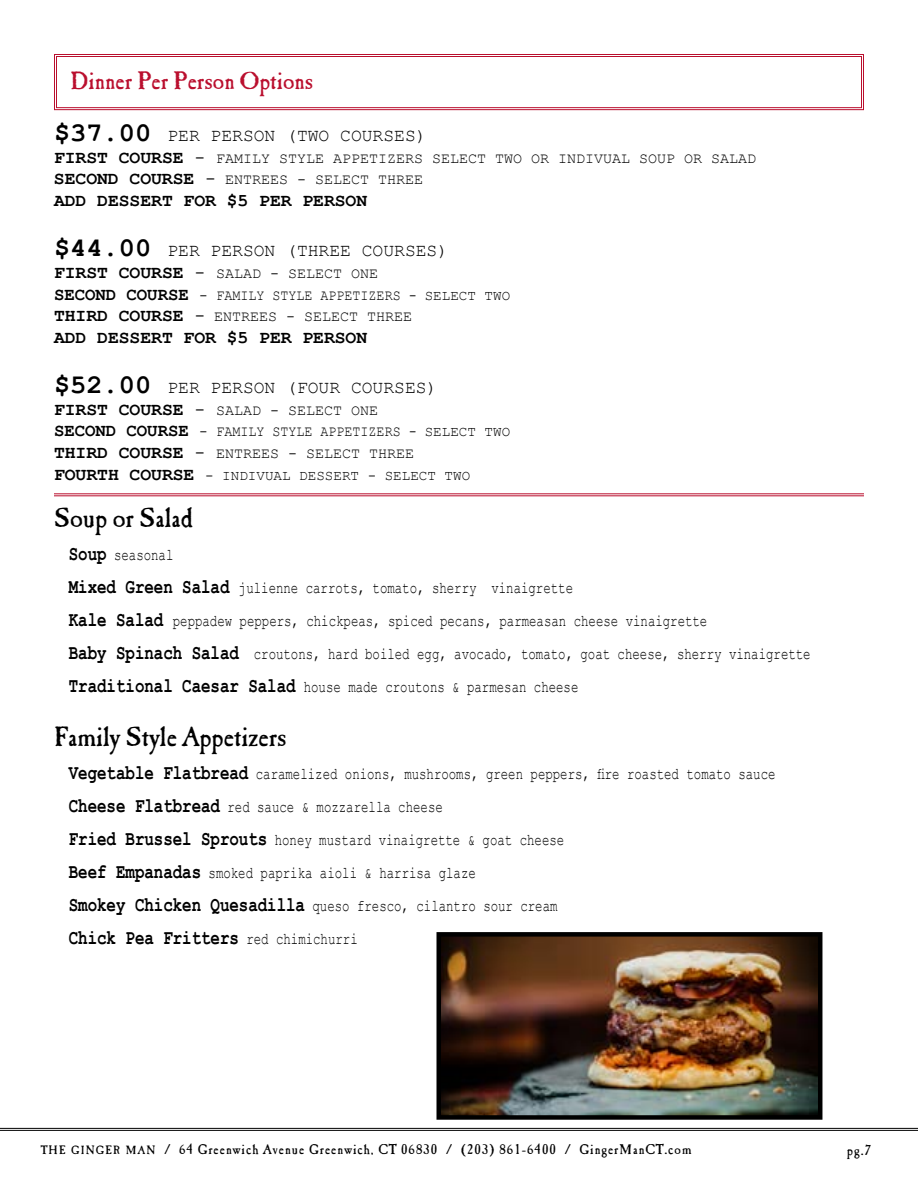
<style>
.page{position:relative;width:918px;height:1188px;background:#fff}
.page>*{position:absolute;margin:0;border:0;box-sizing:border-box;transform-origin:0 0}
.t1{font:27px "Caslon Antique";color:#000}
.t2{font:24px "Caslon Antique";color:#ba0f2e}
.t3{font:700 21px "Courier New";color:#000;scale:.75 1}
.t4{font:18px "Courier New";color:#000}
.t5{font:700 18px "Courier New";color:#000}
.t6{font:16.5px/33px "Courier New";color:#000;scale:.75 1}
.t7{font:15px/21.6px "Courier New";color:#000}
.t8{font:14.25px "Courier New";color:#000}
.t9{font:13.5px "Caslon Antique";letter-spacing:.075em;color:#000}
.s1{font-weight:700;font-size:27px}
.s2{font-weight:700;font-size:18px}
.s3{font-size:18px}
.s4{font-size:14.25px}
.s5{font-weight:700;font-size:21px}
.s6{font-weight:400;font-size:16.5px}
.s7{font-size:11.55px}
</style>
<div class="page">
<hr style="left:0;top:1128px;width:918px;height:1px;background:#000">
<hr style="left:0;top:1130px;width:918px;height:1px;background:#000">
<svg style="left:54px;top:54px;width:810px;height:57px"></svg>
<div style="left:56px;top:56px;width:806px;height:52px;border:1px solid #ba0f2e"></div>
<img style="left:441px;top:937px;width:376px;height:178px">
<div style="left:436px;top:932px;width:386px;height:188px;border:4px solid #000"></div>
<hr style="left:54px;top:493px;width:810px;height:1px;background:#ba0f2e">
<hr style="left:54px;top:495px;width:810px;height:1px;background:#ba0f2e">
<h2 class="t2" style="left:70px;top:65px;width:244px">Dinner Per Person Options</h2>
<p class="t4" style="left:54px;top:124px;width:374px"><span class="s1">$37.00</span> PER PERSON (TWO COURSES)</p>
<p class="t7" style="left:54px;top:147px;width:704px"><span class="s2">FIRST COURSE</span> <span class="s3">-</span> FAMILY STYLE APPETIZERS SELECT TWO OR INDIVUAL SOUP OR SALAD<br><span class="s2">SECOND COURSE</span> <span class="s3">-</span> ENTREES - SELECT THREE</p>
<p class="t5" style="left:54px;top:189px;width:315px">ADD DESSERT FOR $5 PER PERSON</p>
<p class="t4" style="left:54px;top:240px;width:396px"><span class="s1">$44.00</span> PER PERSON (THREE COURSES)</p>
<p class="t7" style="left:54px;top:262px;width:458px"><span class="s2">FIRST COURSE</span> <span class="s3">-</span> SALAD - SELECT ONE<br><span class="s2">SECOND COURSE</span> - FAMILY STYLE APPETIZERS - <span class="s4">SELECT TWO<br></span><span class="s2">THIRD COURSE</span> <span class="s3">-</span> ENTREES - SELECT THREE</p>
<p class="t5" style="left:54px;top:326px;width:315px">ADD DESSERT FOR $5 PER PERSON</p>
<p class="t4" style="left:54px;top:376px;width:385px"><span class="s1">$52.00</span> PER PERSON (FOUR COURSES)</p>
<p class="t7" style="left:54px;top:399px;width:458px"><span class="s2">FIRST COURSE</span> <span class="s3">-</span> SALAD - SELECT ONE<br><span class="s2">SECOND COURSE</span> - FAMILY STYLE APPETIZERS - <span class="s4">SELECT TWO<br></span><span class="s2">THIRD COURSE</span> <span class="s3">-</span> ENTREES - SELECT THREE</p>
<p class="t8" style="left:54px;top:466px;width:418px"><span class="s2">FOURTH COURSE</span> - INDIVUAL DESSERT - SELECT TWO</p>
<h1 class="t1" style="left:54px;top:501px;width:141px">Soup or Salad</h1>
<p class="t6" style="left:69px;top:538px;width:991px"><span class="s5">Soup</span> seasonal<br><span class="s5">Mixed Green Salad</span> julienne carrots, tomato, sherry vinaigrette<br><span class="s5">Kale Salad</span> peppadew peppers, chickpeas, spiced pecans, parmeasan cheese vinaigrette<br><span class="s5">Baby Spinach Salad</span> croutons, hard boiled egg, avocado, tomato, goat cheese, sherry vinaigrette <span class="s5">Traditional Caesar Salad</span> house made croutons &amp; parmesan cheese</p>
<h1 class="t1" style="left:54px;top:720px;width:234px">Family Style Appetizers</h1>
<p class="t6" style="left:69px;top:757px;width:944px"><span class="s5">Vegetable Flatbread</span> caramelized onions, mushrooms, green peppers, fire roasted tomato sauce <span class="s5">Cheese Flatbread</span> red sauce &amp; mozzarella cheese<br><span class="s5">Fried Brussel Sprouts</span> honey mustard vinaigrette &amp; goat cheese<br><span class="s5">Beef Empanadas</span> smoked paprika aioli &amp; harrisa glaze<br><span class="s5">Smokey Chicken Quesadilla</span> queso fresco, cilantro sour cream</p>
<p class="t3" style="left:69px;top:924px;width:387px">Chick Pea Fritters <span class="s6">red chimichurri</span></p>
<p class="t9" style="left:41px;top:1141px;width:652px"><span class="s7">THE GINGER MAN</span> / 64 Greenwich Avenue Greenwich, CT 06830 / (203) 861-6400 / GingerManCT.com</p>
<p class="t9" style="left:847px;top:1141px;width:25px">pg.7</p>
</div>
